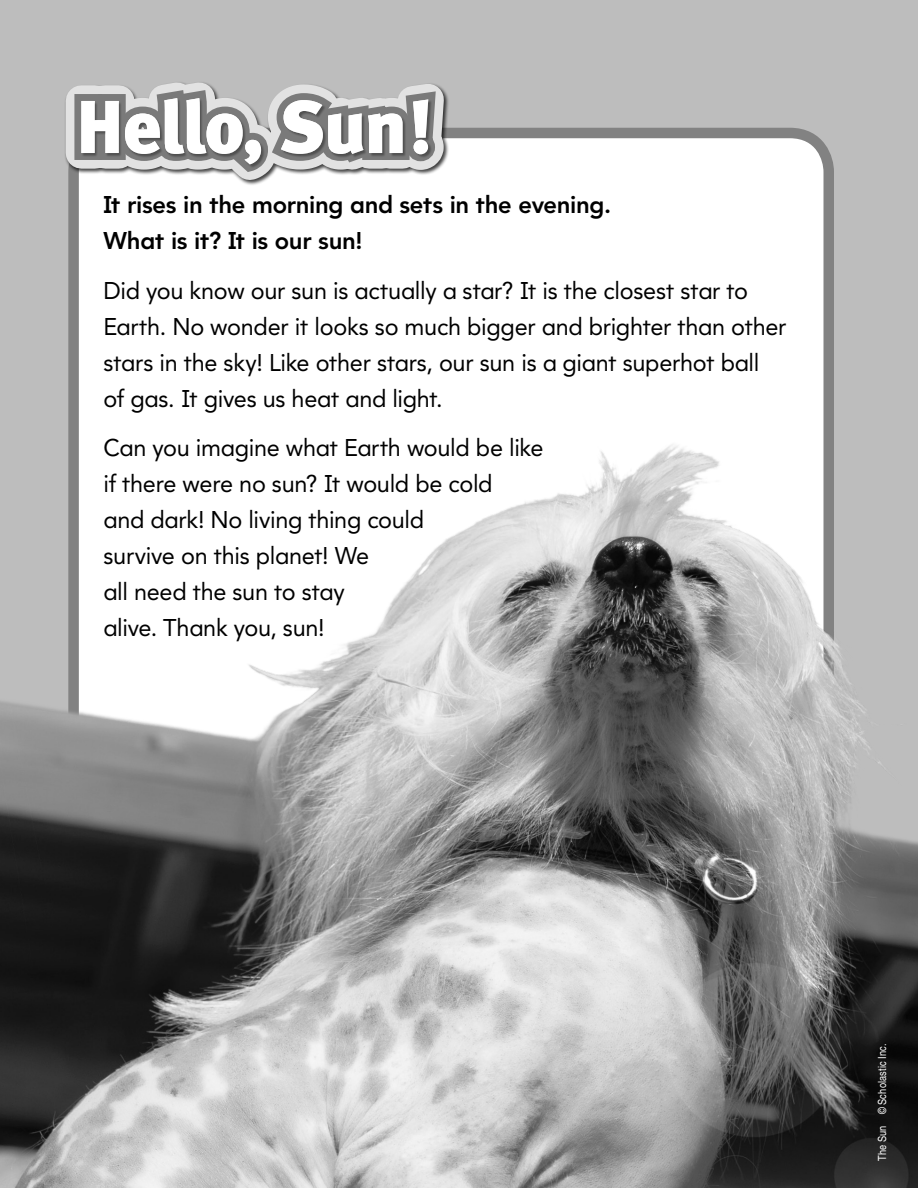
<style>
.page{position:relative;width:918px;height:1188px;background:#bdbdbd}
.page>*{position:absolute;margin:0;border:0;box-sizing:border-box;transform-origin:0 0}
.t1{font:900 74.7px "Meta Plus Lining";letter-spacing:-.025em;color:#fff}
.t2{font:24px/36px "Math";letter-spacing:-.01em;color:#000}
.t3{font:800 24px/36px "Math";letter-spacing:-.015em;color:#000}
.t4{font:condensed 11.25px "Helvetica";letter-spacing:.015em;color:#fff}
</style>
<div class="page">
<div style="left:74px;top:133px;width:755px;height:799px;background:#fff;border-radius:39px"></div>
<svg style="left:65px;top:82px;width:399px;height:116px"></svg>
<div style="left:82px;top:99px;width:351px;height:70px;background:#000;opacity:.35"></div>
<img style="left:0;top:442px;width:918px;height:746px">
<h1 class="t1" style="left:75px;top:83px;width:359px">Hello, Sun!</h1>
<p class="t3" style="left:103px;top:187px;width:509px">It rises in the morning and sets in the evening.<br>What is it? It is our sun!</p>
<p class="t2" style="left:103px;top:273px;width:685px">Did you know our sun is actually a star? It is the closest star to Earth. No wonder it looks so much bigger and brighter than other stars in the sky! Like other stars, our sun is a giant superhot ball<br>of gas. It gives us heat and light.</p>
<p class="t2" style="left:103px;top:430px;width:441px">Can you imagine what Earth would be like if there were no sun? It would be cold<br>and dark! No living thing could<br>survive on this planet! We<br>all need the sun to stay<br>alive. Thank you, sun!</p>
<p class="t4" style="left:876px;top:1161px;width:119px;rotate:-90deg">The Sun © Scholastic Inc.</p>
</div>
